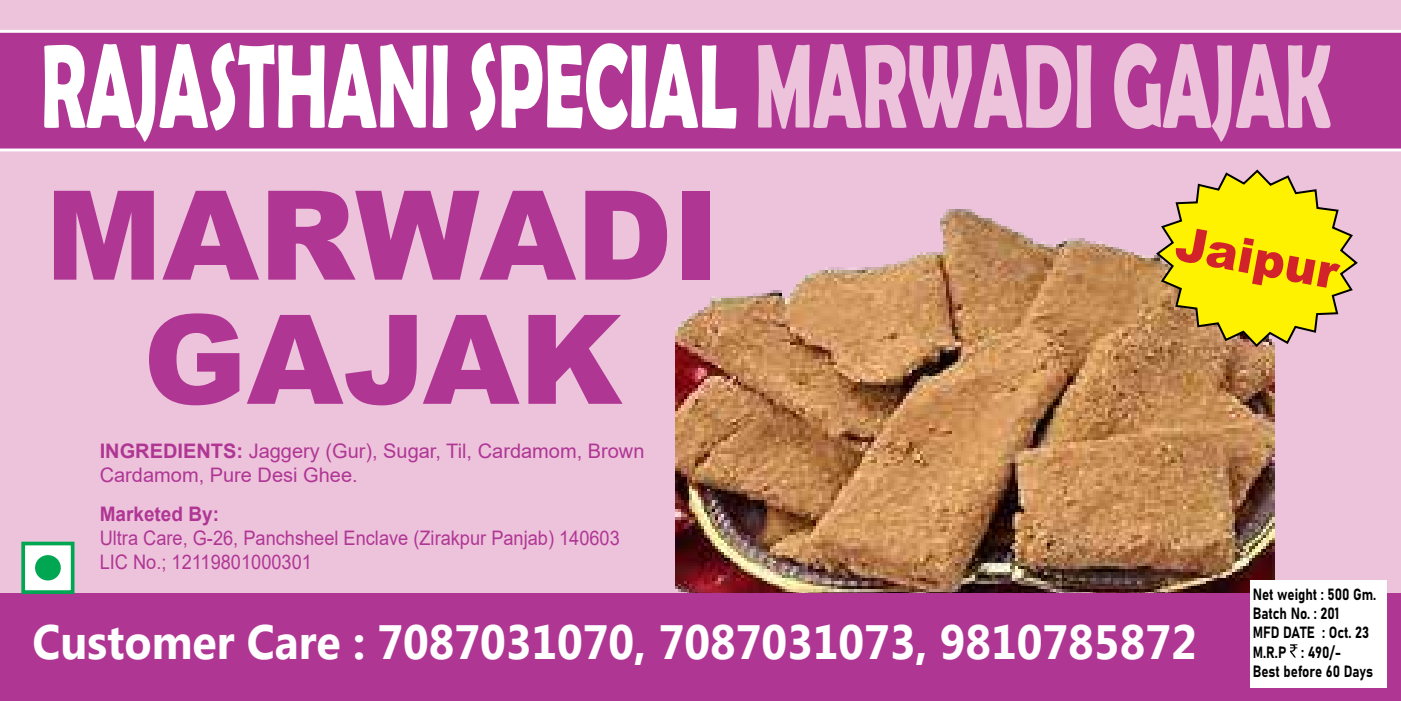
<style>
.page{position:relative;width:1401px;height:701px;background:#fff}
.page>*{position:absolute;margin:0;border:0;box-sizing:border-box;transform-origin:0 0}
.t1{font:900 124px/124px "Arial";color:#b03694;text-align:center}
.t2{font:700 120px "Berlin Sans FB Demi";color:#fff;scale:.59 1}
.t3{font:700 48px "Microsoft New Tai Lue";color:#fff;scale:.93 1}
.t4{font:900 48px "Arial";color:#d2232a}
.t5{font:20px/24px "Arial";color:#b03694;scale:.91 1}
.t6{font:20px/24px "Arial";color:#b03694}
.t7{font:700 20px "Arial";color:#b03694;scale:.95 1}
.t8{font:16px/19.2px "Bahnschrift";color:#000;scale:.84 1}
.s1{color:#edc3dc}
.s2{font-weight:700}
</style>
<div class="page">
<div style="left:0;top:0;width:1400px;height:700px;background:#edc3dc"></div>
<img style="left:675px;top:209px;width:599px;height:384px">
<div style="left:0;top:593px;width:1400px;height:107px;background:#b03694"></div>
<div style="left:0;top:31px;width:1400px;height:119px;background:#b03694"></div>
<hr style="left:0;top:30px;width:1400px;height:3px;background:#fff">
<hr style="left:0;top:148px;width:1400px;height:3px;background:#fff">
<div style="left:1249px;top:579px;width:137px;height:108px;background:#fff"></div>
<svg style="left:1290px;top:644px;width:7px;height:13px"></svg>
<svg style="left:1154px;top:169px;width:204px;height:179px"></svg>
<div style="left:21px;top:541px;width:53px;height:52px;background:#fff;border:4px solid #00a651"></div>
<div style="left:35px;top:554px;width:26px;height:26px;background:#00a651;border:4px solid #00a651;border-radius:50%"></div>
<h2 class="t2" style="left:41px;top:17px;width:2187px">RAJASTHANI SPECIAL <span class="s1">MARWADI GAJAK</span></h2>
<h1 class="t1" style="left:45px;top:169px;width:677px">MARWADI<br>GAJAK</h1>
<p class="t6" style="left:100px;top:438px;width:546px"><span class="s2">INGREDIENTS:</span> Jaggery (Gur), Sugar, Til, Cardamom, Brown<br>Cardamom, Pure Desi Ghee.</p>
<p class="t7" style="left:100px;top:499px;width:127px">Marketed By:</p>
<p class="t5" style="left:100px;top:525px;width:573px">Ultra Care, G-26, Panchsheel Enclave (Zirakpur Panjab) 140603<br>LIC No.; 12119801000301</p>
<h3 class="t4" style="left:1181px;top:208px;width:166px;rotate:10deg">Jaipur</h3>
<h3 class="t3" style="left:32px;top:614px;width:1253px">Customer Care : 7087031070, 7087031073, 9810785872</h3>
<p class="t8" style="left:1252px;top:583px;width:149px">Net weight : 500 Gm.<br>Batch No. : 201<br>MFD DATE : Oct. 23<br>M.R.P : 490/-<br>Best before 60 Days</p>
</div>
